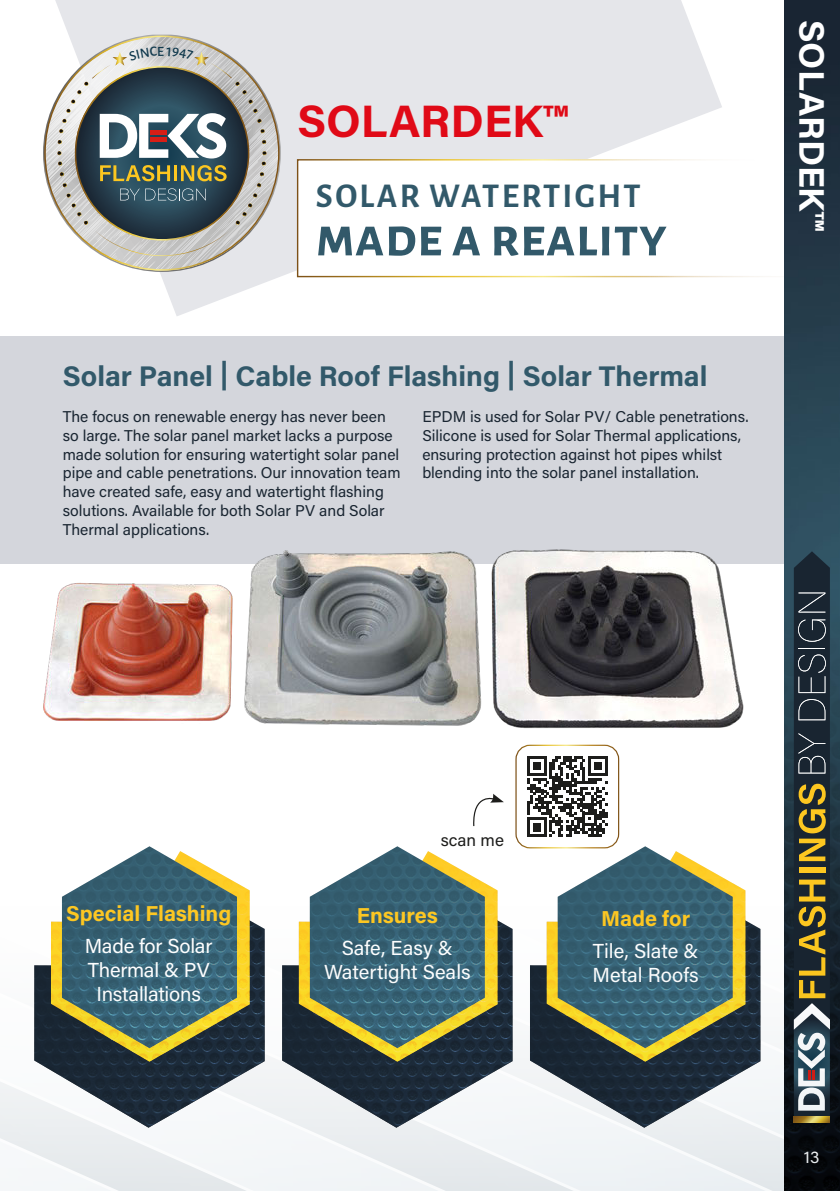
<style>
.page{position:relative;width:840px;height:1191px;background:#fff}
.page>*{position:absolute;margin:0;border:0;box-sizing:border-box;transform-origin:0 0}
.Large_Header{font:700 56.8px "Alegreya Sans SC";color:#32596a}
.Red_Large_Title{font:700 45.4px "Acumin Pro";color:#e00a17}
.t1{font:700 35.6px "Acumin Pro";color:#fff}
.Small_Header{font:700 34px "Alegreya Sans SC";letter-spacing:.065em;color:#32596a}
.Text_Title{font:700 28.4px "Acumin Pro";color:#32596a}
.Hexagon_Yellow_Headers{font:700 21.6px "Acumin Pro";letter-spacing:-.005em;color:#fec823}
.Hexagon_White_Text{font:20.2px/24.2px "Acumin Pro";letter-spacing:-.005em;color:#fff;text-align:center}
.t2{font:17px "Acumin Pro";color:#1d1d1b}
.t3{font:17px "Acumin Pro";color:#fff}
.Body_Text{font:15.6px/18.8px "Acumin Pro";color:#192531}
</style>
<div class="page">
<svg style="left:55px;top:0;width:666px;height:316px;fill:#e5e6ea"></svg>
<div style="left:297px;top:159px;width:506px;height:117px;background:#fff"></div>
<div style="left:0;top:336px;width:839px;height:228px;background:#d4d6dc"></div>
<div style="left:297px;top:159px;width:506px;height:118px;border:1px solid #fff"></div>
<svg style="left:43px;top:35px;width:238px;height:237px"></svg>
<img style="left:98px;top:846px;width:126px;height:30px">
<img style="left:346px;top:846px;width:126px;height:30px">
<img style="left:529px;top:846px;width:191px;height:30px">
<img style="left:783px;top:0;width:56px;height:544px">
<img style="left:784px;top:544px;width:55px;height:332px">
<svg style="left:793px;top:551px;width:36px;height:325px;background:#3c433c"></svg>
<svg style="left:51px;top:876px;width:788px;height:55px"></svg>
<svg style="left:34px;top:933px;width:805px;height:143px;background:#586c65"></svg>
<svg style="left:0;top:1078px;width:839px;height:113px"></svg>
<img style="left:43px;top:549px;width:701px;height:180px">
<svg style="left:527px;top:756px;width:80px;height:80px"></svg>
<div style="left:515px;top:744px;width:104px;height:104px;border:1px solid #fff;border-radius:14px"></div>
<svg style="left:473px;top:793px;width:30px;height:34px"></svg>
<svg style="left:45px;top:37px;width:234px;height:233px"></svg>
<p class="Red_Large_Title" style="left:297px;top:89px;width:270px">SOLARDEK™</p>
<p class="Small_Header" style="left:316px;top:171px;width:326px">SOLAR WATERTIGHT</p>
<p class="Large_Header" style="left:315px;top:195px;width:352px">made a reality</p>
<p class="Text_Title" style="left:63px;top:355px;width:646px">Solar Panel | Cable Roof Flashing | Solar Thermal</p>
<p class="Body_Text" style="left:63px;top:406px;width:339px">The focus on renewable energy has never been so large. The solar panel market lacks a purpose made solution for ensuring watertight solar panel pipe and cable penetrations. Our innovation team have created safe, easy and watertight flashing solutions. Available for both Solar PV and Solar Thermal applications.</p>
<p class="Body_Text" style="left:422px;top:406px;width:327px">EPDM is used for Solar PV/ Cable penetrations.<br>Silicone is used for Solar Thermal applications, ensuring protection against hot pipes whilst blending into the solar panel installation.</p>
<p class="t1" style="left:836px;top:20px;width:213px;rotate:90deg">SOLARDEK™</p>
<p class="Hexagon_Yellow_Headers" style="left:66px;top:898px;width:167px">Special Flashing</p>
<p class="Hexagon_White_Text" style="left:85px;top:933px;width:129px">Made for Solar<br>Thermal &amp; PV<br>Installations</p>
<p class="t2" style="left:440px;top:828px;width:65px">scan me</p>
<p class="Hexagon_Yellow_Headers" style="left:356px;top:900px;width:82px">Ensures</p>
<p class="Hexagon_White_Text" style="left:324px;top:935px;width:148px">Safe, Easy &amp;<br>Watertight Seals</p>
<p class="Hexagon_Yellow_Headers" style="left:601px;top:903px;width:90px">Made for</p>
<p class="Hexagon_White_Text" style="left:592px;top:937px;width:108px;text-align:left">Tile, Slate &amp;<br>Metal Roofs</p>
<p class="t3" style="left:803px;top:1145px;width:17px">13</p>
</div>
